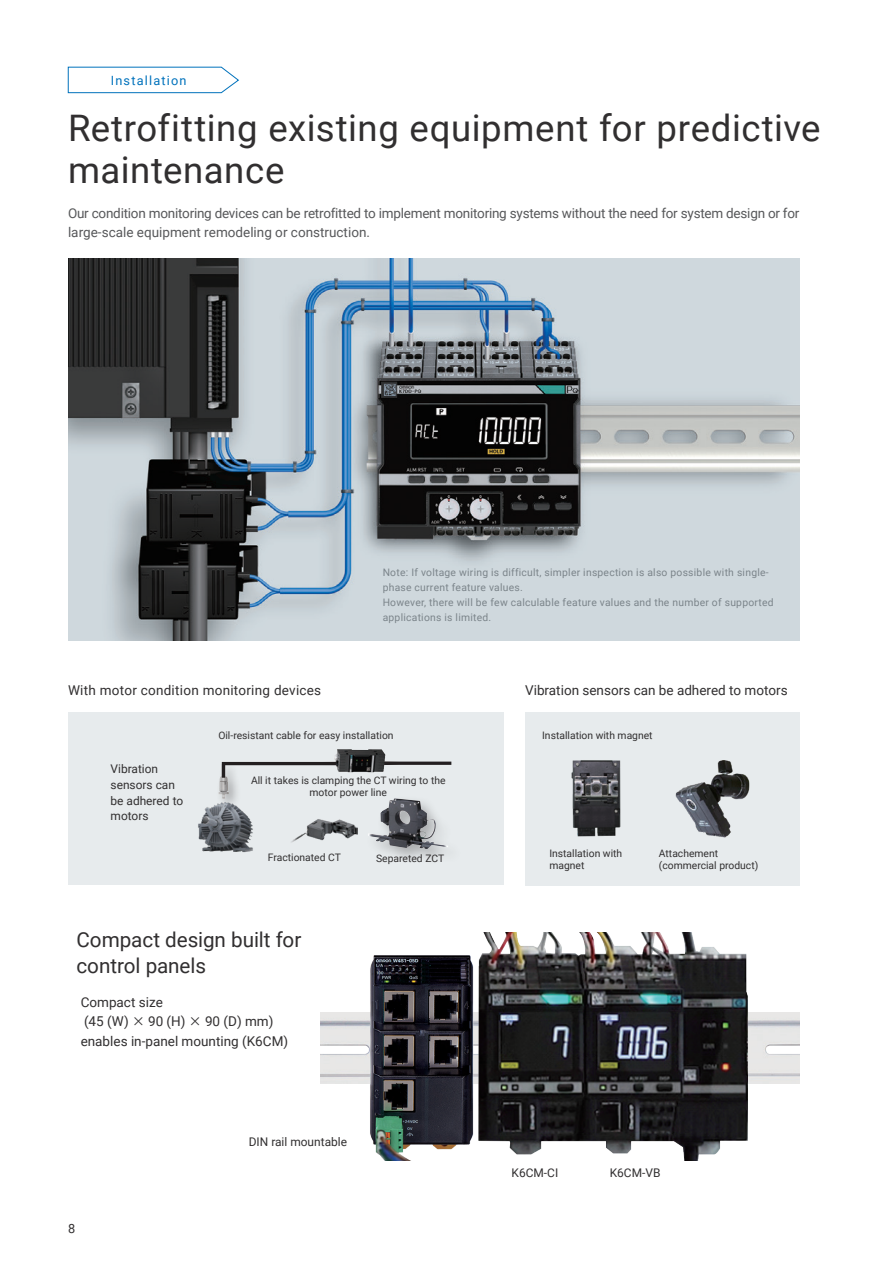
<style>
.page{position:relative;width:893px;height:1263px;background:#fff}
.page>*{position:absolute;margin:0;border:0;box-sizing:border-box;transform-origin:0 0}
.t1{font:36.6px/42px "Roboto";letter-spacing:.015em;color:#312f30}
.t2{font:20.7px/25.5px "Roboto";letter-spacing:-.005em;color:#312f30}
.t3{font:13.5px/19.5px "Roboto";letter-spacing:-.015em;color:#57585a}
.t4{font:13.5px/19.5px "Roboto";color:#312f30}
.t5{font:13.5px "Roboto";letter-spacing:.02em;color:#312f30}
.t6{font:12.75px "Roboto";letter-spacing:.095em;color:#0072bc}
.t7{font:12.75px "Roboto";color:#312f30}
.t8{font:11.85px/15.8px "Roboto";color:#312f30}
.t9{font:10.35px/15px "Roboto";letter-spacing:.025em;color:#7b848a}
.t10{font:10.35px/12px "Roboto";color:#312f30}
.s1{font-family:"Source Han Sans";font-size:12.75px}
</style>
<div class="page">
<svg style="left:68px;top:67px;width:171px;height:26px"></svg>
<div style="left:68px;top:712px;width:436px;height:172px;background:#e7ebed"></div>
<div style="left:525px;top:712px;width:274px;height:173px;background:#e7ebed"></div>
<img style="left:68px;top:258px;width:731px;height:383px">
<img style="left:356px;top:932px;width:398px;height:228px">
<img style="left:291px;top:819px;width:66px;height:24px">
<img style="left:198px;top:805px;width:55px;height:48px">
<div style="left:364px;top:795px;width:100px;height:70px;background:#231f20;opacity:.3"></div>
<img style="left:368px;top:798px;width:80px;height:51px">
<img style="left:334px;top:749px;width:52px;height:23px">
<div style="left:216px;top:761px;width:25px;height:50px;background:#231f20;opacity:.3"></div>
<img style="left:219px;top:764px;width:3px;height:32px">
<img style="left:571px;top:760px;width:50px;height:77px">
<img style="left:675px;top:760px;width:75px;height:78px">
<svg style="left:220px;top:760px;width:119px;height:21px"></svg>
<svg style="left:384px;top:761px;width:67px;height:4px"></svg>
<p class="t6" style="left:111px;top:71px;width:77px">Installation</p>
<h1 class="t1" style="left:68px;top:105px;width:754px">Retrofitting existing equipment for predictive maintenance</h1>
<h3 class="t3" style="left:68px;top:203px;width:733px">Our condition monitoring devices can be retrofitted to implement monitoring systems without the need for system design or for large-scale equipment remodeling or construction.</h3>
<p class="t9" style="left:383px;top:564px;width:392px">Note: If voltage wiring is difficult, simpler inspection is also possible with single&shy;phase current feature values.<br>However, there will be few calculable feature values and the number of supported applications is limited.</p>
<h3 class="t5" style="left:68px;top:680px;width:255px">With motor condition monitoring devices</h3>
<h3 class="t4" style="left:525px;top:679px;width:264px">Vibration sensors can be adhered to motors</h3>
<p class="t8" style="left:111px;top:760px;width:74px">Vibration sensors can be adhered to motors</p>
<p class="t10" style="left:218px;top:729px;width:177px">Oil-resistant cable for easy installation</p>
<p class="t10" style="left:251px;top:774px;width:196px;text-align:center">All it takes is clamping the CT wiring to the motor power line</p>
<p class="t10" style="left:542px;top:729px;width:112px">Installation with magnet</p>
<p class="t10" style="left:268px;top:851px;width:75px">Fractionated CT</p>
<p class="t10" style="left:549px;top:847px;width:74px">Installation with magnet</p>
<p class="t10" style="left:376px;top:851px;width:70px">Separeted ZCT</p>
<p class="t10" style="left:659px;top:847px;width:101px">Attachement (commercial product)</p>
<h2 class="t2" style="left:76px;top:926px;width:226px">Compact design built for control panels</h2>
<h3 class="t4" style="left:81px;top:992px;width:209px">Compact size<br>(45 (W) <span class="s1">×</span> 90 (H) <span class="s1">×</span> 90 (D) mm) enables in-panel mounting (K6CM)</h3>
<p class="t7" style="left:68px;top:1219px;width:9px">8</p>
<p class="t8" style="left:249px;top:1134px;width:100px">DIN rail mountable</p>
<p class="t8" style="left:512px;top:1165px;width:48px">K6CM-CI</p>
<p class="t8" style="left:610px;top:1165px;width:52px">K6CM-VB</p>
</div>
